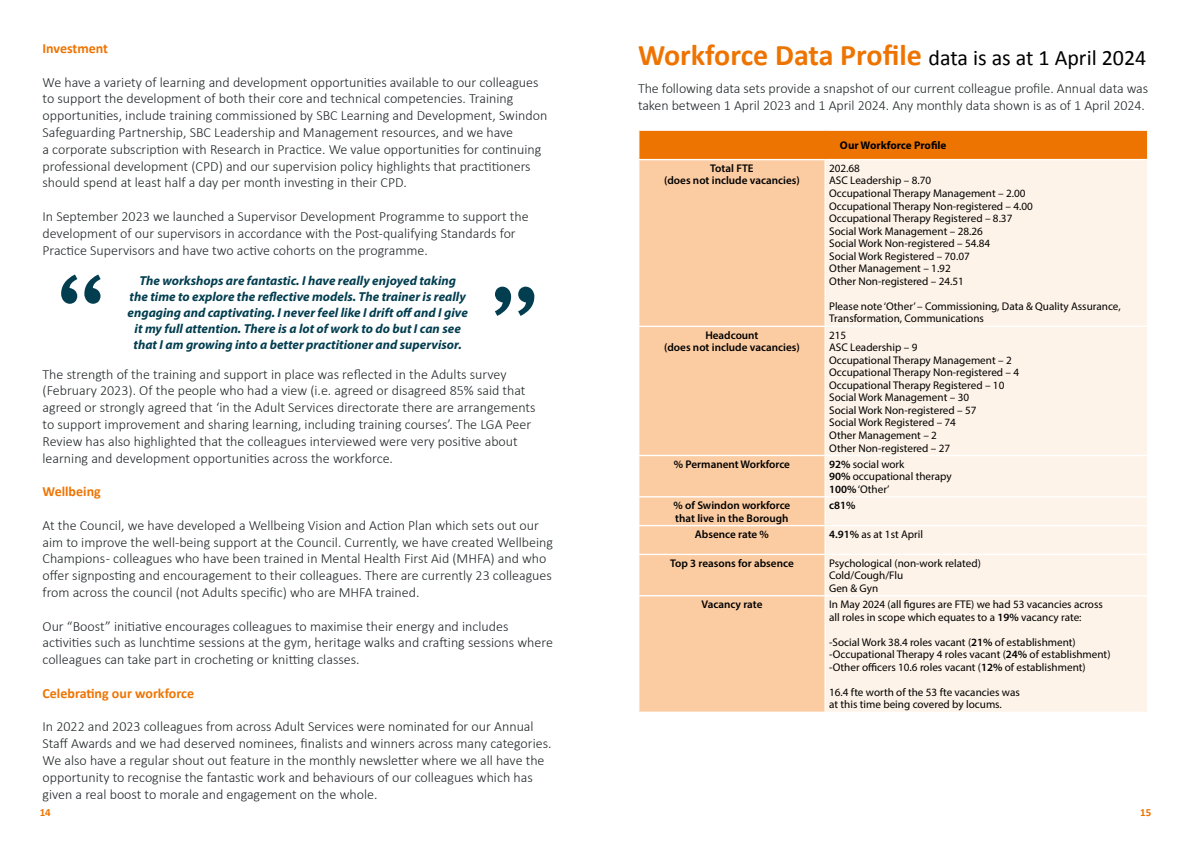
<style>
.page{position:relative;width:1191px;height:842px;background:#fff}
.page>*{position:absolute;margin:0;border:0;box-sizing:border-box;transform-origin:0 0}
.t1{font:130px "Andale Mono";color:#033e50}
.t2{font:700 30px "Calibri";color:#ee7402}
.t3{font:300 14px/16.8px "Calibri";color:#23282a}
.t4{font:700 14px "Calibri";color:#ee7402}
.t5{font:italic 700 13px/16px "Myriad Pro";color:#033e50;text-align:center}
.t6{font:11.1px/12.5px "Myriad Pro";color:#000}
.t7{font:600 11.1px/12.5px "Myriad Pro";color:#000;text-align:center}
.t8{font:700 11.1px "Myriad Pro";color:#000}
.t9{font:700 11px "Calibri";color:#ee7402}
.s1{font-weight:400;font-size:22px;color:#000}
.s2{font-weight:600}
</style>
<div class="page">
<div style="left:638px;top:130px;width:509px;height:30px;background:#ee7402"></div>
<div style="left:639px;top:160px;width:185px;height:552px;background:#fbcba1"></div>
<div style="left:826px;top:160px;width:321px;height:552px;background:#fef3e8"></div>
<hr style="left:638px;top:129px;width:187px;height:2px;background:#fff">
<svg style="left:638px;top:131px;width:1px;height:28px"></svg>
<hr style="left:825px;top:129px;width:323px;height:2px;background:#fff">
<svg style="left:1147px;top:131px;width:1px;height:28px"></svg>
<hr style="left:638px;top:159px;width:187px;height:1px;background:#fff">
<hr style="left:825px;top:159px;width:323px;height:1px;background:#fff">
<hr style="left:638px;top:525px;width:187px;height:1px;background:#fff">
<hr style="left:825px;top:525px;width:323px;height:1px;background:#fff">
<hr style="left:638px;top:326px;width:187px;height:1px;background:#fff">
<hr style="left:638px;top:455px;width:187px;height:1px;background:#fff">
<hr style="left:638px;top:496px;width:187px;height:1px;background:#fff">
<hr style="left:638px;top:554px;width:187px;height:1px;background:#fff">
<hr style="left:638px;top:595px;width:187px;height:1px;background:#fff">
<hr style="left:825px;top:326px;width:323px;height:1px;background:#fff">
<hr style="left:825px;top:455px;width:323px;height:1px;background:#fff">
<hr style="left:825px;top:496px;width:323px;height:1px;background:#fff">
<hr style="left:825px;top:554px;width:323px;height:1px;background:#fff">
<hr style="left:825px;top:595px;width:323px;height:1px;background:#fff">
<p class="t4" style="left:43px;top:39px;width:67px">Investment</p>
<p class="t3" style="left:43px;top:73px;width:506px">We have a variety of learning and development opportunities available to our colleagues to support the development of both their core and technical competencies. Training opportunities, include training commissioned by SBC Learning and Development, Swindon Safeguarding Partnership, SBC Leadership and Management resources, and we have<br>a corporate subscription with Research in Practice. We value opportunities for continuing professional development (CPD) and our supervision policy highlights that practitioners should spend at least half a day per month investing in their CPD.</p>
<p class="t3" style="left:43px;top:208px;width:488px">In September 2023 we launched a Supervisor Development Programme to support the development of our supervisors in accordance with the Post-qualifying Standards for<br>Practice Supervisors and have two active cohorts on the programme.</p>
<p class="t1" style="left:43px;top:237px;width:79px">“</p>
<p class="t5" style="left:128px;top:272px;width:342px">The workshops are fantastic. I have really enjoyed taking<br>the time to explore the reflective models. The trainer is really engaging and captivating. I never feel like I drift off and I give it my full attention. There is a lot of work to do but I can see that I am growing into a better practitioner and supervisor.</p>
<p class="t3" style="left:43px;top:365px;width:494px">The strength of the training and support in place was reflected in the Adults survey (February 2023). Of the people who had a view (i.e. agreed or disagreed 85% said that agreed or strongly agreed that ‘in the Adult Services directorate there are arrangements to support improvement and sharing learning, including training courses’. The LGA Peer Review has also highlighted that the colleagues interviewed were very positive about learning and development opportunities across the workforce.</p>
<p class="t4" style="left:43px;top:483px;width:60px">Wellbeing</p>
<p class="t3" style="left:43px;top:517px;width:512px">At the Council, we have developed a Wellbeing Vision and Action Plan which sets out our aim to improve the well-being support at the Council. Currently, we have created Wellbeing Champions - colleagues who have been trained in Mental Health First Aid (MHFA) and who offer signposting and encouragement to their colleagues. There are currently 23 colleagues from across the council (not Adults specific) who are MHFA trained.</p>
<p class="t3" style="left:43px;top:617px;width:512px">Our “Boost” initiative encourages colleagues to maximise their energy and includes activities such as lunchtime sessions at the gym, heritage walks and crafting sessions where colleagues can take part in crocheting or knitting classes.</p>
<p class="t4" style="left:43px;top:684px;width:153px">Celebrating our workforce</p>
<p class="t3" style="left:43px;top:718px;width:510px">In 2022 and 2023 colleagues from across Adult Services were nominated for our Annual Staff Awards and we had deserved nominees, finalists and winners across many categories.<br>We also have a regular shout out feature in the monthly newsletter where we all have the opportunity to recognise the fantastic work and behaviours of our colleagues which has given a real boost to morale and engagement on the whole.</p>
<p class="t1" style="left:553px;top:354px;width:79px;rotate:-180deg">“</p>
<p class="t2" style="left:638px;top:36px;width:510px">Workforce Data Profile <span class="s1">data is as at 1 April 2024</span></p>
<p class="t3" style="left:638px;top:80px;width:511px">The following data sets provide a snapshot of our current colleague profile. Annual data was taken between 1 April 2023 and 1 April 2024. Any monthly data shown is as of 1 April 2024.</p>
<p class="t8" style="left:840px;top:138px;width:108px">Our Workforce Profile</p>
<p class="t7" style="left:664px;top:162px;width:137px">Total FTE<br>(does not include vacancies)</p>
<p class="t6" style="left:829px;top:162px;width:32px">202.68</p>
<p class="t6" style="left:829px;top:174px;width:104px">ASC Leadership – 8.70</p>
<p class="t6" style="left:829px;top:187px;width:198px">Occupational Therapy Management – 2.00</p>
<p class="t6" style="left:829px;top:199px;width:205px">Occupational Therapy Non-registered – 4.00</p>
<p class="t6" style="left:829px;top:212px;width:185px">Occupational Therapy Registered – 8.37</p>
<p class="t6" style="left:829px;top:224px;width:155px">Social Work Management – 28.26</p>
<p class="t6" style="left:829px;top:237px;width:163px">Social Work Non-registered – 54.84</p>
<p class="t6" style="left:829px;top:250px;width:142px">Social Work Registered – 70.07</p>
<p class="t6" style="left:829px;top:262px;width:123px">Other Management – 1.92</p>
<p class="t6" style="left:829px;top:275px;width:136px">Other Non-registered – 24.51</p>
<p class="t6" style="left:829px;top:300px;width:293px">Please note ‘Other’ – Commissioning, Data &amp; Quality Assurance,<br>Transformation, Communications</p>
<p class="t7" style="left:664px;top:328px;width:137px">Headcount<br>(does not include vacancies)</p>
<p class="t6" style="left:829px;top:328px;width:19px">215</p>
<p class="t6" style="left:829px;top:341px;width:90px">ASC Leadership – 9</p>
<p class="t6" style="left:829px;top:354px;width:184px">Occupational Therapy Management – 2</p>
<p class="t6" style="left:829px;top:366px;width:192px">Occupational Therapy Non-registered – 4</p>
<p class="t6" style="left:829px;top:379px;width:177px">Occupational Therapy Registered – 10</p>
<p class="t6" style="left:829px;top:391px;width:141px">Social Work Management – 30</p>
<p class="t6" style="left:829px;top:404px;width:149px">Social Work Non-registered – 57</p>
<p class="t6" style="left:829px;top:416px;width:128px">Social Work Registered – 74</p>
<p class="t6" style="left:829px;top:429px;width:109px">Other Management – 2</p>
<p class="t6" style="left:829px;top:441px;width:123px">Other Non-registered – 27</p>
<p class="t7" style="left:674px;top:457px;width:118px">% Permanent Workforce</p>
<p class="t6" style="left:829px;top:458px;width:77px"><span class="s2">92%</span> social work</p>
<p class="t6" style="left:829px;top:470px;width:124px"><span class="s2">90%</span> occupational therapy</p>
<p class="t6" style="left:829px;top:483px;width:62px"><span class="s2">100%</span> ‘Other’</p>
<p class="t7" style="left:673px;top:499px;width:118px;text-align:left">% of Swindon workforce that live in the Borough</p>
<p class="t7" style="left:829px;top:499px;width:28px">c81%</p>
<p class="t7" style="left:695px;top:528px;width:76px">Absence rate %</p>
<p class="t6" style="left:829px;top:528px;width:96px"><span class="s2">4.91%</span> as at 1st April</p>
<p class="t7" style="left:670px;top:556px;width:125px">Top 3 reasons for absence</p>
<p class="t6" style="left:829px;top:557px;width:153px">Psychological (non-work related)</p>
<p class="t6" style="left:829px;top:569px;width:76px">Cold/Cough/Flu</p>
<p class="t6" style="left:829px;top:582px;width:51px">Gen &amp; Gyn</p>
<p class="t7" style="left:701px;top:598px;width:63px">Vacancy rate</p>
<p class="t6" style="left:829px;top:598px;width:275px">In May 2024 (all figures are FTE) we had 53 vacancies across all roles in scope which equates to a <span class="s2">19%</span> vacancy rate:</p>
<p class="t6" style="left:829px;top:635px;width:248px">-Social Work 38.4 roles vacant (<span class="s2">21%</span> of establishment)</p>
<p class="t6" style="left:829px;top:648px;width:283px">-Occupational Therapy 4 roles vacant (<span class="s2">24%</span> of establishment)</p>
<p class="t6" style="left:829px;top:661px;width:258px">-Other officers 10.6 roles vacant (<span class="s2">12%</span> of establishment)</p>
<p class="t6" style="left:829px;top:686px;width:192px">16.4 fte worth of the 53 fte vacancies was at this time being covered by locums.</p>
<p class="t9" style="left:40px;top:805px;width:13px">14</p>
<p class="t9" style="left:1140px;top:805px;width:13px">15</p>
</div>
